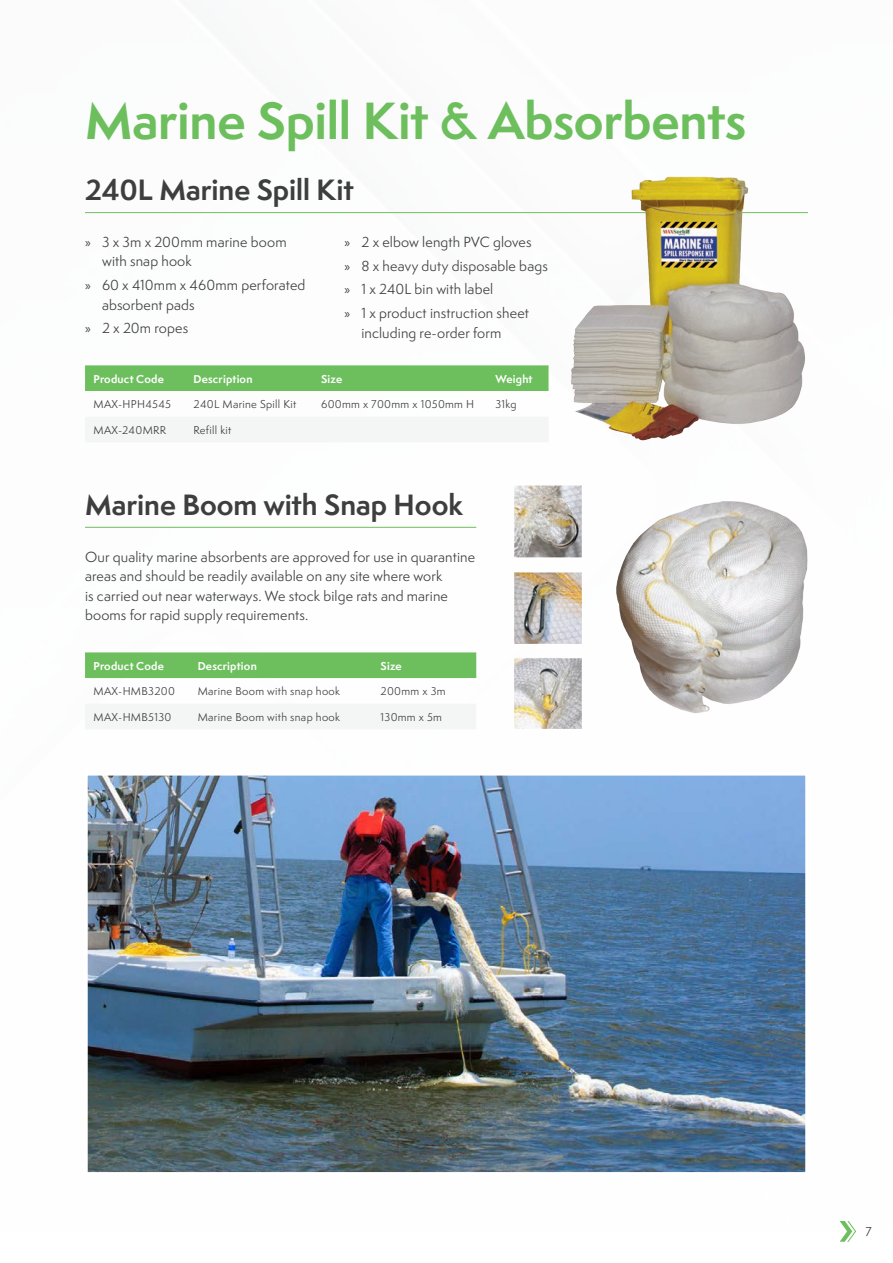
<style>
.page{position:relative;width:893px;height:1263px;background:#fff}
.page>*{position:absolute;margin:0;border:0;box-sizing:border-box;transform-origin:0 0}
.Title_-_Section__TOC{font:700 48px "Semplicita Pro";letter-spacing:-.005em;color:#6dbf5d}
.Header_-_Product_Name__TOC{font:700 27px "Semplicita Pro";color:#3e3e3f}
.Paragraph{font:13.5px/19.5px "Semplicita Pro";letter-spacing:.01em;color:#3e3e3f}
.t1{font:12px "Semplicita Pro";color:#3e3e3f}
.Table_-_Data{font:10.5px "Semplicita Pro";letter-spacing:.03em;color:#3e3e3f}
.Table_-_Header_white{font:700 10.5px "Semplicita Pro";letter-spacing:.02em;color:#fff}
.s1{font-family:"Myriad Pro"}
</style>
<div class="page">
<svg style="left:840px;top:1221px;width:16px;height:21px"></svg>
<hr style="left:85px;top:527px;width:391px;height:1px;background:#6dbf5d">
<div style="left:85px;top:652px;width:391px;height:26px;background:#6dbf5d"></div>
<div style="left:85px;top:704px;width:391px;height:25px;background:#f4f5f5"></div>
<img style="left:514px;top:485px;width:68px;height:73px">
<img style="left:514px;top:572px;width:68px;height:72px">
<img style="left:514px;top:658px;width:68px;height:71px">
<img style="left:616px;top:501px;width:192px;height:212px">
<hr style="left:85px;top:212px;width:723px;height:1px;background:#6dbf5d">
<div style="left:85px;top:365px;width:464px;height:26px;background:#6dbf5d"></div>
<div style="left:85px;top:417px;width:463px;height:25px;background:#f4f5f5"></div>
<img style="left:566px;top:176px;width:241px;height:265px">
<img style="left:89px;top:777px;width:715px;height:394px">
<div style="left:84px;top:772px;width:725px;height:404px;border:4px solid #fff"></div>
<p class="Title_-_Section__TOC" style="left:85px;top:85px;width:663px">Marine Spill Kit &amp; Absorbents</p>
<p class="Header_-_Product_Name__TOC" style="left:85px;top:170px;width:270px">240L Marine Spill Kit</p>
<p class="Paragraph" style="left:102px;top:232px;width:186px;text-indent:-17px"><span class="s1">»</span> 3 x 3m x 200mm marine boom with snap hook</p>
<p class="Paragraph" style="left:102px;top:275px;width:205px;text-indent:-17px"><span class="s1">»</span> 60 x 410mm x 460mm perforated absorbent pads</p>
<p class="Paragraph" style="left:85px;top:318px;width:105px"><span class="s1">»</span> 2 x 20m ropes</p>
<p class="Table_-_Header_white" style="left:94px;top:371px;width:72px">Product Code</p>
<p class="Table_-_Header_white" style="left:193px;top:371px;width:61px">Description</p>
<p class="Table_-_Header_white" style="left:321px;top:371px;width:23px">Size</p>
<p class="Table_-_Header_white" style="left:495px;top:371px;width:39px">Weight</p>
<p class="Table_-_Data" style="left:94px;top:397px;width:79px">MAX-HPH4545</p>
<p class="Table_-_Data" style="left:193px;top:397px;width:105px">240L Marine Spill Kit</p>
<p class="Table_-_Data" style="left:321px;top:397px;width:155px">600mm x 700mm x 1050mm H</p>
<p class="Table_-_Data" style="left:495px;top:397px;width:23px">31kg</p>
<p class="Table_-_Data" style="left:94px;top:422px;width:74px">MAX-240MRR</p>
<p class="Table_-_Data" style="left:193px;top:422px;width:40px">Refill kit</p>
<p class="Paragraph" style="left:344px;top:232px;width:189px"><span class="s1">»</span> 2 x elbow length PVC gloves</p>
<p class="Paragraph" style="left:344px;top:256px;width:205px"><span class="s1">»</span> 8 x heavy duty disposable bags</p>
<p class="Paragraph" style="left:344px;top:279px;width:150px"><span class="s1">»</span> 1 x 240L bin with label</p>
<p class="Paragraph" style="left:361px;top:303px;width:169px;text-indent:-17px"><span class="s1">»</span> 1 x product instruction sheet including re-order form</p>
<p class="Header_-_Product_Name__TOC" style="left:85px;top:485px;width:380px">Marine Boom with Snap Hook</p>
<p class="Paragraph" style="left:85px;top:547px;width:392px">Our quality marine absorbents are approved for use in quarantine areas and should be readily available on any site where work<br>is carried out near waterways. We stock bilge rats and marine booms for rapid supply requirements.</p>
<p class="Table_-_Header_white" style="left:94px;top:658px;width:72px">Product Code</p>
<p class="Table_-_Header_white" style="left:198px;top:658px;width:61px">Description</p>
<p class="Table_-_Header_white" style="left:381px;top:658px;width:23px">Size</p>
<p class="Table_-_Data" style="left:94px;top:684px;width:83px">MAX-HMB3200</p>
<p class="Table_-_Data" style="left:198px;top:684px;width:144px">Marine Boom with snap hook</p>
<p class="Table_-_Data" style="left:381px;top:684px;width:67px">200mm x 3m</p>
<p class="Table_-_Data" style="left:94px;top:709px;width:79px">MAX-HMB5130</p>
<p class="Table_-_Data" style="left:198px;top:709px;width:144px">Marine Boom with snap hook</p>
<p class="Table_-_Data" style="left:381px;top:709px;width:63px">130mm x 5m</p>
<p class="t1" style="left:865px;top:1223px;width:8px">7</p>
</div>
